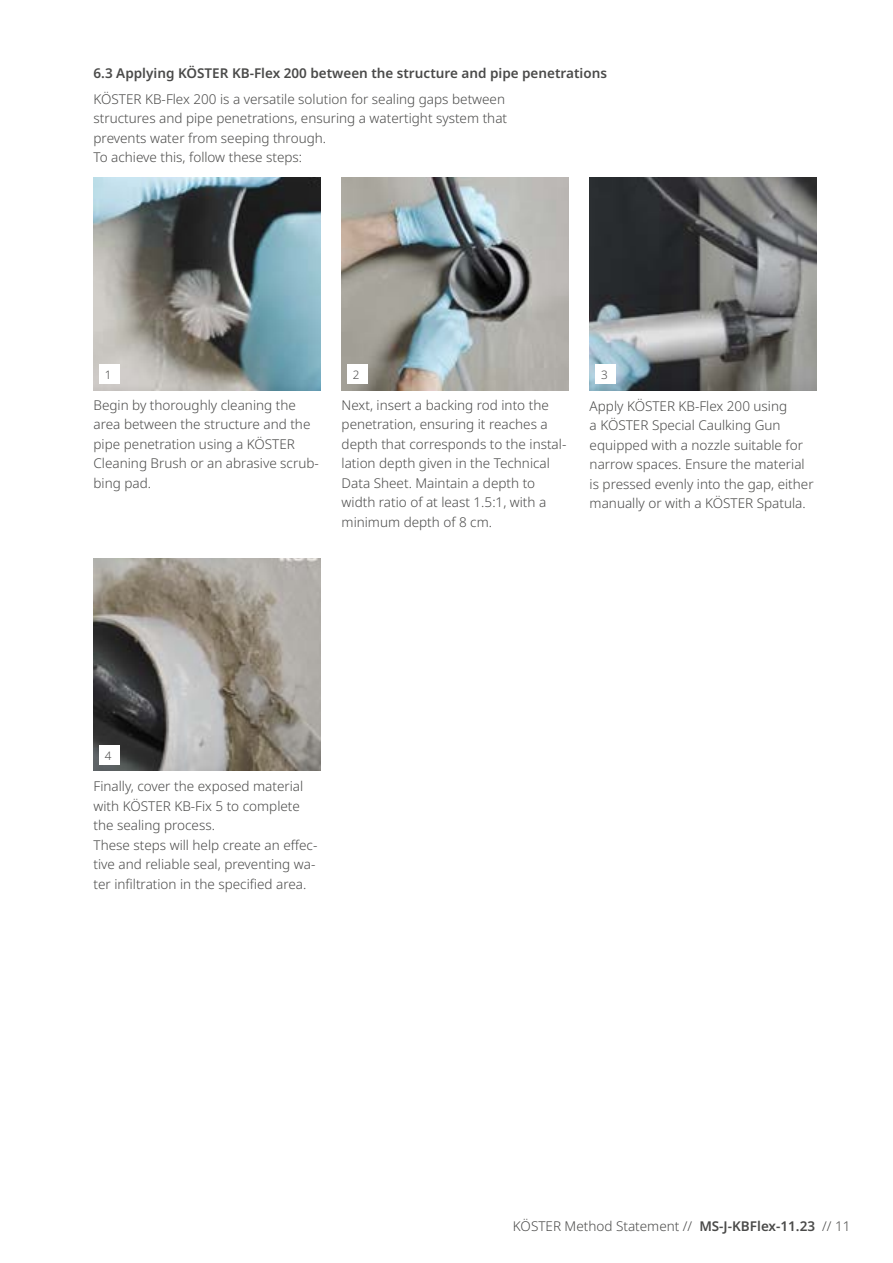
<style>
.page{position:relative;width:893px;height:1263px;background:#fff}
.page>*{position:absolute;margin:0;border:0;box-sizing:border-box;transform-origin:0 0}
.t1{font:300 13.5px/19.5px "Noto Sans";color:#4a4a49}
.t2{font:600 13.5px "Noto Sans";color:#4a4a49}
.t3{font:300 11.7px "Noto Sans";color:#4a4a49}
.s1{font-weight:600}
</style>
<div class="page">
<img style="left:590px;top:178px;width:226px;height:212px">
<img style="left:94px;top:178px;width:226px;height:212px">
<div style="left:99px;top:365px;width:20px;height:19px;background:#fff"></div>
<div style="left:595px;top:365px;width:20px;height:19px;background:#fff"></div>
<img style="left:342px;top:178px;width:226px;height:212px">
<div style="left:347px;top:365px;width:20px;height:19px;background:#fff"></div>
<img style="left:94px;top:558px;width:226px;height:213px">
<div style="left:99px;top:745px;width:20px;height:20px;background:#fff"></div>
<p class="t2" style="left:94px;top:64px;width:515px">6.3 Applying KÖSTER KB-Flex 200 between the structure and pipe penetrations</p>
<p class="t1" style="left:94px;top:89px;width:415px">KÖSTER KB-Flex 200 is a versatile solution for sealing gaps between structures and pipe penetrations, ensuring a watertight system that prevents water from seeping through.<br>To achieve this, follow these steps:</p>
<p class="t3" style="left:105px;top:366px;width:8px">1</p>
<p class="t1" style="left:94px;top:396px;width:227px">Begin by thoroughly cleaning the area between the structure and the pipe penetration using a KÖSTER<br>Cleaning Brush or an abrasive scrub&shy;bing pad.</p>
<p class="t3" style="left:353px;top:366px;width:8px">2</p>
<p class="t1" style="left:342px;top:396px;width:226px">Next, insert a backing rod into the penetration, ensuring it reaches a depth that corresponds to the instal&shy;lation depth given in the Technical<br>Data Sheet. Maintain a depth to width ratio of at least 1.5:1, with a minimum depth of 8 cm.</p>
<p class="t3" style="left:601px;top:366px;width:8px">3</p>
<p class="t1" style="left:590px;top:396px;width:226px">Apply KÖSTER KB-Flex 200 using<br>a KÖSTER Special Caulking Gun equipped with a nozzle suitable for narrow spaces. Ensure the material is pressed evenly into the gap, either manually or with a KÖSTER Spatula.</p>
<p class="t3" style="left:105px;top:747px;width:8px">4</p>
<p class="t1" style="left:94px;top:777px;width:225px">Finally, cover the exposed material with KÖSTER KB-Fix 5 to complete the sealing process.<br>These steps will help create an effec&shy;tive and reliable seal, preventing wa&shy;ter infiltration in the specified area.</p>
<p class="t1" style="left:513px;top:1216px;width:339px">KÖSTER Method Statement // <span class="s1">MS-J-KBFlex-11.23</span> // 11</p>
</div>
